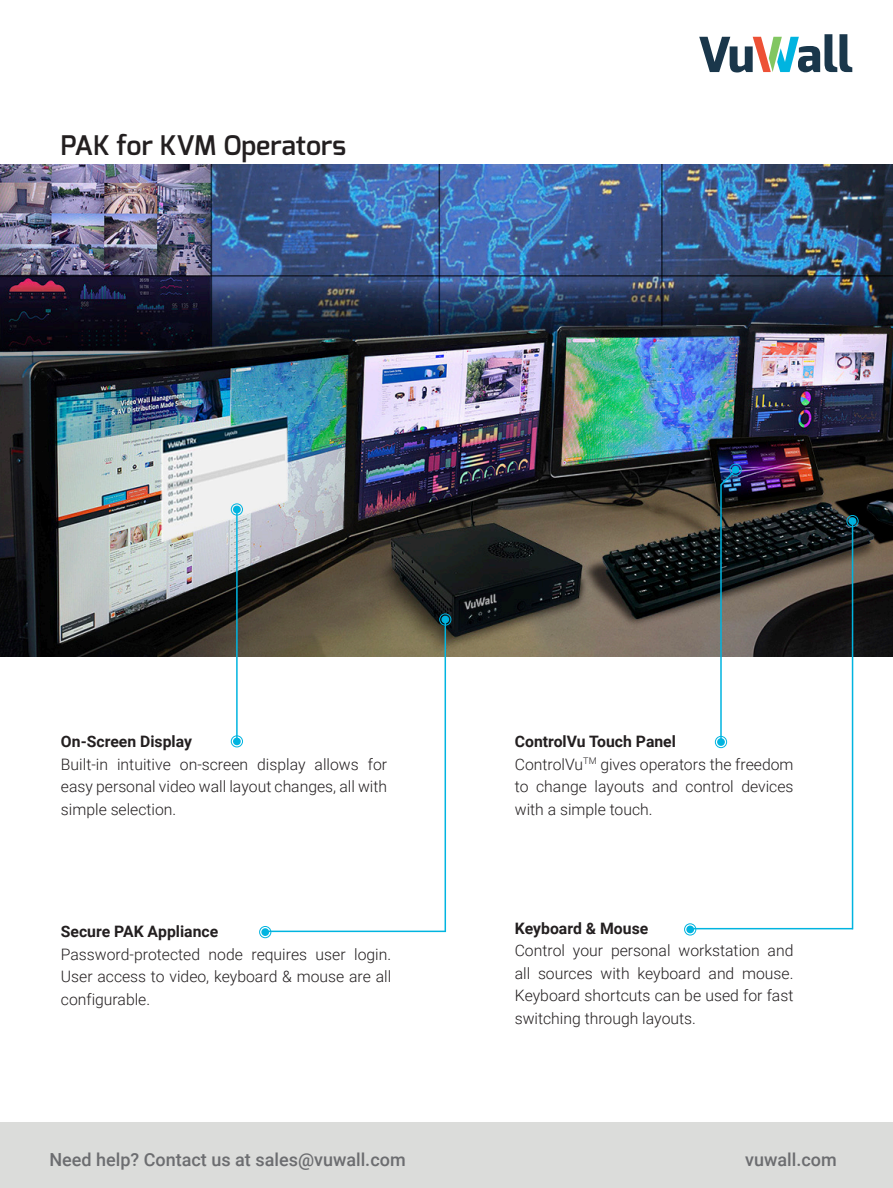
<style>
.page{position:relative;width:893px;height:1188px;background:#fff}
.page>*{position:absolute;margin:0;border:0;box-sizing:border-box;transform-origin:0 0}
.fließtext{font:600 27px "Exo";color:#231f20}
.t1{font:500 18px "Roboto";color:#6c6d70}
.t2{font:300 15.75px/22.5px "Roboto";color:#231f20;text-align:justify}
.t3{font:700 15.75px "Roboto";color:#231f20}
</style>
<div class="page">
<svg style="left:699px;top:34px;width:153px;height:38px"></svg>
<img style="left:0;top:165px;width:893px;height:492px">
<div style="left:233px;top:738px;width:8px;height:7px;border:2px solid #00b4e0;border-radius:50%"></div>
<div style="left:231px;top:735px;width:12px;height:12px;border:1px solid #00b4e0;border-radius:50%"></div>
<div style="left:261px;top:928px;width:8px;height:8px;border:2px solid #00b4e0;border-radius:50%"></div>
<div style="left:259px;top:926px;width:12px;height:12px;border:1px solid #00b4e0;border-radius:50%"></div>
<div style="left:442px;top:616px;width:6px;height:7px;background:#00b4e0;border-radius:50%"></div>
<div style="left:441px;top:616px;width:8px;height:7px;border:2px solid #00b4e0;border-radius:50%"></div>
<div style="left:439px;top:614px;width:12px;height:12px;border:1px solid #00b4e0;border-radius:50%"></div>
<div style="left:717px;top:738px;width:8px;height:8px;border:2px solid #00b4e0;border-radius:50%"></div>
<div style="left:715px;top:736px;width:12px;height:12px;border:1px solid #00b4e0;border-radius:50%"></div>
<div style="left:687px;top:926px;width:6px;height:7px;background:#00b4e0;border-radius:50%"></div>
<div style="left:686px;top:926px;width:8px;height:7px;border:2px solid #00b4e0;border-radius:50%"></div>
<div style="left:684px;top:923px;width:12px;height:12px;border:1px solid #00b4e0;border-radius:50%"></div>
<div style="left:849px;top:518px;width:7px;height:6px;background:#00b4e0;border-radius:50%"></div>
<div style="left:849px;top:517px;width:7px;height:8px;border:2px solid #00b4e0;border-radius:50%"></div>
<div style="left:846px;top:515px;width:12px;height:12px;border:1px solid #00b4e0;border-radius:50%"></div>
<hr style="left:236px;top:509px;width:2px;height:234px;background:#00b4e0">
<hr style="left:265px;top:931px;width:181px;height:1px;background:#00b4e0">
<hr style="left:445px;top:620px;width:1px;height:311px;background:#00b4e0">
<div style="left:732px;top:466px;width:7px;height:8px;border:2px solid #00b4e0;border-radius:50%"></div>
<div style="left:730px;top:464px;width:12px;height:12px;border:1px solid #00b4e0;border-radius:50%"></div>
<hr style="left:720px;top:484px;width:2px;height:258px;background:#00b4e0">
<svg style="left:719px;top:468px;width:19px;height:19px"></svg>
<hr style="left:690px;top:928px;width:162px;height:1px;background:#00b4e0">
<hr style="left:852px;top:521px;width:1px;height:408px;background:#00b4e0">
<div style="left:0;top:1122px;width:893px;height:66px;background:#dbdcda"></div>
<div style="left:233px;top:506px;width:8px;height:7px;border:2px solid #00b4e0;border-radius:50%"></div>
<div style="left:231px;top:503px;width:12px;height:12px;border:1px solid #00b4e0;border-radius:50%"></div>
<p class="fließtext" style="left:61px;top:128px;width:287px">PAK for KVM Operators</p>
<p class="t3" style="left:61px;top:731px;width:133px">On-Screen Display</p>
<p class="t2" style="left:61px;top:752px;width:328px">Built-in intuitive on-screen display allows for easy personal video wall layout changes, all with simple selection.</p>
<p class="t3" style="left:61px;top:921px;width:159px">Secure PAK Appliance</p>
<p class="t2" style="left:61px;top:942px;width:332px">Password-protected node requires user login.<br>User access to video, keyboard &amp; mouse are all configurable.</p>
<p class="t3" style="left:515px;top:731px;width:163px">ControlVu Touch Panel</p>
<p class="t2" style="left:515px;top:752px;width:280px">ControlVu<sup>TM</sup> gives operators the freedom to change layouts and control devices with a simple touch.</p>
<p class="t3" style="left:515px;top:917px;width:135px">Keyboard &amp; Mouse</p>
<p class="t2" style="left:515px;top:939px;width:280px">Control your personal workstation and all sources with keyboard and mouse.<br>Keyboard shortcuts can be used for fast switching through layouts.</p>
<p class="t1" style="left:49px;top:1147px;width:358px">Need help? Contact us at sales@vuwall.com</p>
<p class="t1" style="left:745px;top:1147px;width:93px">vuwall.com</p>
</div>
